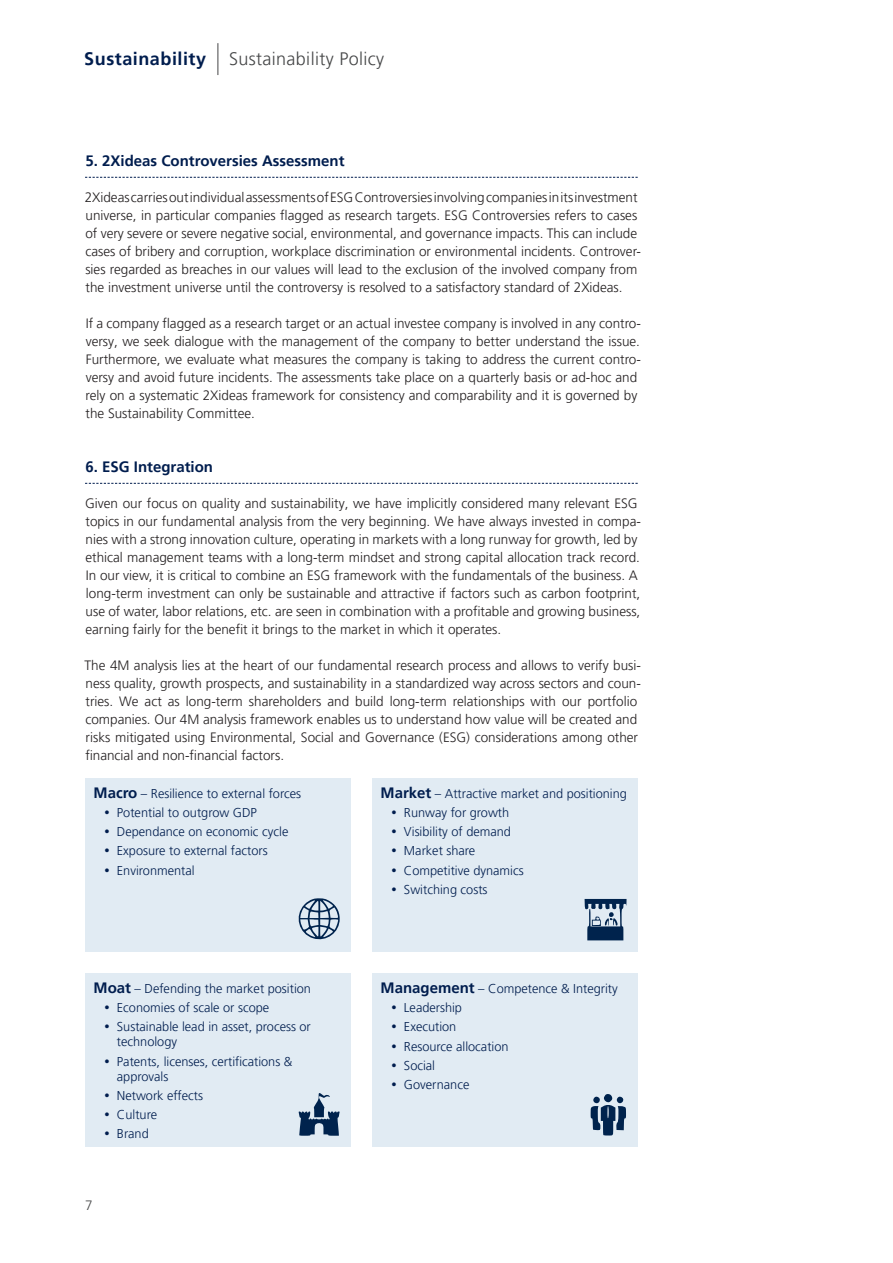
<style>
.page{position:relative;width:893px;height:1263px;background:#fff}
.page>*{position:absolute;margin:0;border:0;box-sizing:border-box;transform-origin:0 0}
.t1{font:300 18px "Frutiger LT Pro";letter-spacing:.02em;color:#454647}
.t2{font:700 18px "Frutiger LT Pro";letter-spacing:.03em;color:#001d4e}
._02_Subtitle_A{font:700 15px "Frutiger LT Pro";color:#001d4e}
.Body_Text{font:300 13.5px/18px "Frutiger LT Pro";color:#231f20}
.t3{font:300 13.5px "Frutiger LT Pro";color:#454647}
.Body_Text-2{font:300 12.75px/15px "Frutiger LT Pro";color:#001d4e}
.s1{font-weight:700;font-size:15px}
</style>
<div class="page">
<hr style="left:218px;top:43px;width:1px;height:32px;background:#454647">
<svg style="left:85px;top:177px;width:553px;height:1px"></svg>
<svg style="left:85px;top:483px;width:553px;height:1px"></svg>
<div style="left:85px;top:778px;width:266px;height:174px;background:#e1ebf3"></div>
<div style="left:85px;top:973px;width:266px;height:174px;background:#e1ebf3"></div>
<div style="left:372px;top:778px;width:266px;height:174px;background:#e1ebf3"></div>
<div style="left:372px;top:973px;width:266px;height:174px;background:#e1ebf3"></div>
<svg style="left:298px;top:898px;width:42px;height:42px"></svg>
<svg style="left:591px;top:1094px;width:35px;height:42px"></svg>
<svg style="left:585px;top:899px;width:42px;height:41px"></svg>
<svg style="left:299px;top:1093px;width:41px;height:43px"></svg>
<h1 class="t2" style="left:84px;top:48px;width:123px">Sustainability</h1>
<h1 class="t1" style="left:229px;top:48px;width:157px">Sustainability Policy</h1>
<p class="_02_Subtitle_A" style="left:86px;top:152px;width:260px">5. 2Xideas Controversies Assessment</p>
<p class="Body_Text" style="left:85px;top:188px;width:558px">2Xideas carries out individual assessments of ESG Controversies involving companies in its investment universe, in particular companies flagged as research targets. ESG Controversies refers to cases of very severe or severe negative social, environmental, and governance impacts. This can include cases of bribery and corruption, workplace discrimination or environmental incidents. Controver&shy;sies regarded as breaches in our values will lead to the exclusion of the involved company from the investment universe until the controversy is resolved to a satisfactory standard of 2Xideas.</p>
<p class="Body_Text" style="left:86px;top:314px;width:557px">If a company flagged as a research target or an actual investee company is involved in any contro&shy;versy, we seek dialogue with the management of the company to better understand the issue.<br>Furthermore, we evaluate what measures the company is taking to address the current contro&shy;versy and avoid future incidents. The assessments take place on a quarterly basis or ad-hoc and rely on a systematic 2Xideas framework for consistency and comparability and it is governed by the Sustainability Committee.</p>
<p class="_02_Subtitle_A" style="left:86px;top:458px;width:129px">6. ESG Integration</p>
<p class="Body_Text" style="left:85px;top:494px;width:557px">Given our focus on quality and sustainability, we have implicitly considered many relevant ESG topics in our fundamental analysis from the very beginning. We have always invested in compa&shy;nies with a strong innovation culture, operating in markets with a long runway for growth, led by ethical management teams with a long-term mindset and strong capital allocation track record.<br>In our view, it is critical to combine an ESG framework with the fundamentals of the business. A long-term investment can only be sustainable and attractive if factors such as carbon footprint, use of water, labor relations, etc. are seen in combination with a profitable and growing business, earning fairly for the benefit it brings to the market in which it operates.</p>
<p class="Body_Text" style="left:85px;top:656px;width:558px">The 4M analysis lies at the heart of our fundamental research process and allows to verify busi&shy;ness quality, growth prospects, and sustainability in a standardized way across sectors and coun&shy;tries. We act as long-term shareholders and build long-term relationships with our portfolio companies. Our 4M analysis framework enables us to understand how value will be created and risks mitigated using Environmental, Social and Governance (ESG) considerations among other financial and non-financial factors.</p>
<p class="Body_Text-2" style="left:94px;top:786px;width:209px"><span class="s1">Macro</span> – Resilience to external forces</p>
<p class="Body_Text-2" style="left:104px;top:805px;width:154px">• Potential to outgrow GDP</p>
<p class="Body_Text-2" style="left:104px;top:824px;width:186px">• Dependance on economic cycle</p>
<p class="Body_Text-2" style="left:104px;top:844px;width:165px">• Exposure to external factors</p>
<p class="Body_Text-2" style="left:104px;top:863px;width:92px">• Environmental</p>
<p class="Body_Text-2" style="left:381px;top:786px;width:248px"><span class="s1">Market</span> – Attractive market and positioning</p>
<p class="Body_Text-2" style="left:391px;top:805px;width:120px">• Runway for growth</p>
<p class="Body_Text-2" style="left:391px;top:824px;width:121px">• Visibility of demand</p>
<p class="Body_Text-2" style="left:391px;top:844px;width:86px">• Market share</p>
<p class="Body_Text-2" style="left:391px;top:863px;width:134px">• Competitive dynamics</p>
<p class="Body_Text-2" style="left:391px;top:882px;width:98px">• Switching costs</p>
<p class="Body_Text-2" style="left:94px;top:981px;width:219px"><span class="s1">Moat</span> – Defending the market position</p>
<p class="Body_Text-2" style="left:104px;top:1000px;width:167px">• Economies of scale or scope</p>
<p class="Body_Text-2" style="left:117px;top:1019px;width:195px;text-indent:-13px">• Sustainable lead in asset, process or technology</p>
<p class="Body_Text-2" style="left:117px;top:1054px;width:177px;text-indent:-13px">• Patents, licenses, certifications &amp; approvals</p>
<p class="Body_Text-2" style="left:104px;top:1088px;width:100px">• Network effects</p>
<p class="Body_Text-2" style="left:104px;top:1107px;width:54px">• Culture</p>
<p class="Body_Text-2" style="left:104px;top:1126px;width:46px">• Brand</p>
<p class="t3" style="left:85px;top:1197px;width:9px">7</p>
<p class="Body_Text-2" style="left:381px;top:981px;width:239px"><span class="s1">Management</span> – Competence &amp; Integrity</p>
<p class="Body_Text-2" style="left:391px;top:1000px;width:72px">• Leadership</p>
<p class="Body_Text-2" style="left:391px;top:1019px;width:67px">• Execution</p>
<p class="Body_Text-2" style="left:391px;top:1039px;width:119px">• Resource allocation</p>
<p class="Body_Text-2" style="left:391px;top:1058px;width:45px">• Social</p>
<p class="Body_Text-2" style="left:391px;top:1077px;width:80px">• Governance</p>
</div>
